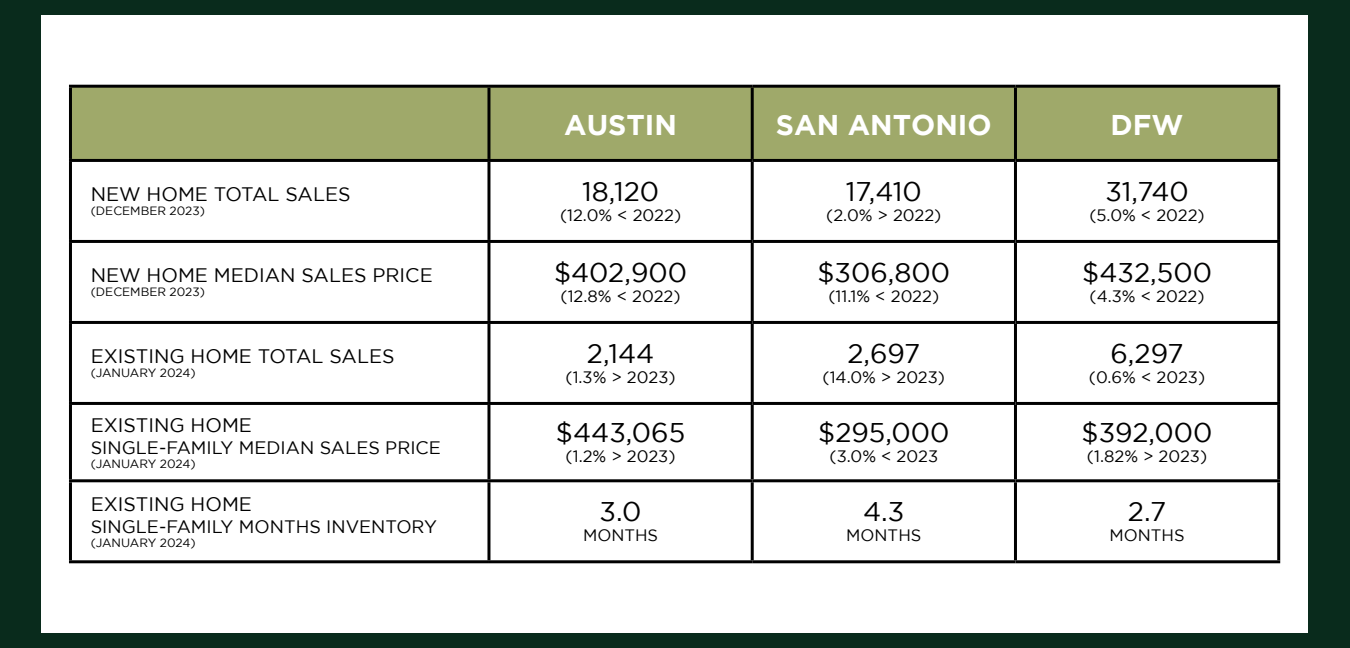
<style>
.page{position:relative;width:1350px;height:648px;background:#092b1c}
.page>*{position:absolute;margin:0;border:0;box-sizing:border-box;transform-origin:0 0}
.t1{font:700 28.5px "Gotham";color:#fff}
.t2{font:27px "Gotham";color:#000}
.t3{font:27px "Gotham";color:#000101}
.t4{font:19.5px "Gotham";color:#000}
.t5{font:18px "Gotham";color:#000}
.t6{font:16.5px "Gotham";color:#000}
.t7{font:16.5px "Gotham";color:#000101}
.t8{font:12px "Gotham";color:#000}
</style>
<div class="page">
<div style="left:42px;top:15px;width:1266px;height:618px;background:#fff"></div>
<div style="left:72px;top:88px;width:1205px;height:71px;background:#9fa96a"></div>
<hr style="left:1277px;top:162px;width:3px;height:78px;background:#000">
<hr style="left:69px;top:85px;width:420px;height:3px;background:#000">
<hr style="left:69px;top:88px;width:3px;height:71px;background:#000">
<hr style="left:69px;top:159px;width:420px;height:3px;background:#000">
<hr style="left:69px;top:162px;width:3px;height:78px;background:#000">
<hr style="left:489px;top:240px;width:263px;height:3px;background:#000">
<hr style="left:489px;top:159px;width:263px;height:3px;background:#000">
<hr style="left:751px;top:162px;width:3px;height:78px;background:#000">
<hr style="left:69px;top:240px;width:420px;height:3px;background:#000">
<hr style="left:69px;top:243px;width:3px;height:78px;background:#000">
<hr style="left:489px;top:85px;width:263px;height:3px;background:#000">
<hr style="left:487px;top:88px;width:3px;height:71px;background:#000">
<hr style="left:1014px;top:88px;width:3px;height:71px;background:#000">
<hr style="left:487px;top:162px;width:3px;height:78px;background:#000">
<hr style="left:1014px;top:162px;width:3px;height:78px;background:#000">
<hr style="left:487px;top:243px;width:3px;height:78px;background:#000">
<hr style="left:1014px;top:243px;width:3px;height:78px;background:#000">
<hr style="left:752px;top:240px;width:263px;height:3px;background:#000">
<hr style="left:751px;top:243px;width:3px;height:78px;background:#000">
<hr style="left:1015px;top:240px;width:265px;height:3px;background:#000">
<hr style="left:1277px;top:243px;width:3px;height:78px;background:#000">
<hr style="left:752px;top:85px;width:263px;height:3px;background:#000">
<hr style="left:751px;top:88px;width:3px;height:71px;background:#000">
<hr style="left:1015px;top:85px;width:265px;height:3px;background:#000">
<hr style="left:1277px;top:88px;width:3px;height:71px;background:#000">
<hr style="left:752px;top:159px;width:263px;height:3px;background:#000">
<hr style="left:1015px;top:159px;width:265px;height:3px;background:#000">
<hr style="left:1014px;top:324px;width:3px;height:78px;background:#000">
<hr style="left:1014px;top:405px;width:3px;height:74px;background:#000">
<hr style="left:1014px;top:482px;width:3px;height:78px;background:#000">
<hr style="left:487px;top:324px;width:3px;height:78px;background:#000">
<hr style="left:751px;top:324px;width:3px;height:78px;background:#000">
<hr style="left:487px;top:405px;width:3px;height:74px;background:#000">
<hr style="left:751px;top:405px;width:3px;height:74px;background:#000">
<hr style="left:487px;top:482px;width:3px;height:78px;background:#000">
<hr style="left:751px;top:482px;width:3px;height:78px;background:#000">
<hr style="left:69px;top:321px;width:420px;height:3px;background:#000">
<hr style="left:69px;top:324px;width:3px;height:78px;background:#000">
<hr style="left:489px;top:321px;width:263px;height:3px;background:#000">
<hr style="left:752px;top:321px;width:263px;height:3px;background:#000">
<hr style="left:1015px;top:321px;width:265px;height:3px;background:#000">
<hr style="left:1277px;top:324px;width:3px;height:78px;background:#000">
<hr style="left:69px;top:402px;width:420px;height:3px;background:#000">
<hr style="left:69px;top:405px;width:3px;height:74px;background:#000">
<hr style="left:489px;top:402px;width:263px;height:3px;background:#000">
<hr style="left:752px;top:402px;width:263px;height:3px;background:#000">
<hr style="left:1015px;top:402px;width:265px;height:3px;background:#000">
<hr style="left:1277px;top:405px;width:3px;height:74px;background:#000">
<hr style="left:69px;top:479px;width:420px;height:3px;background:#000">
<hr style="left:69px;top:482px;width:3px;height:78px;background:#000">
<hr style="left:489px;top:479px;width:263px;height:3px;background:#000">
<hr style="left:752px;top:479px;width:263px;height:3px;background:#000">
<hr style="left:1015px;top:479px;width:265px;height:3px;background:#000">
<hr style="left:1277px;top:482px;width:3px;height:78px;background:#000">
<hr style="left:69px;top:560px;width:420px;height:3px;background:#000">
<hr style="left:489px;top:560px;width:263px;height:3px;background:#000">
<hr style="left:752px;top:560px;width:263px;height:3px;background:#000">
<hr style="left:1015px;top:560px;width:265px;height:3px;background:#000">
<p class="t4" style="left:91px;top:183px;width:261px">NEW HOME TOTAL SALES</p>
<p class="t8" style="left:91px;top:204px;width:116px">(DECEMBER 2023)</p>
<p class="t4" style="left:91px;top:264px;width:344px">NEW HOME MEDIAN SALES PRICE</p>
<p class="t8" style="left:91px;top:285px;width:116px">(DECEMBER 2023)</p>
<p class="t4" style="left:91px;top:345px;width:305px">EXISTING HOME TOTAL SALES</p>
<p class="t8" style="left:91px;top:366px;width:106px">(JANUARY 2024)</p>
<p class="t4" style="left:91px;top:414px;width:163px">EXISTING HOME</p>
<p class="t5" style="left:91px;top:437px;width:352px">SINGLE-FAMILY MEDIAN SALES PRICE</p>
<p class="t8" style="left:91px;top:457px;width:106px">(JANUARY 2024)</p>
<p class="t4" style="left:91px;top:493px;width:163px">EXISTING HOME</p>
<p class="t5" style="left:91px;top:516px;width:348px">SINGLE-FAMILY MONTHS INVENTORY</p>
<p class="t8" style="left:91px;top:536px;width:106px">(JANUARY 2024)</p>
<h1 class="t1" style="left:564px;top:108px;width:114px">AUSTIN</h1>
<h1 class="t1" style="left:776px;top:108px;width:217px">SAN ANTONIO</h1>
<h1 class="t1" style="left:1111px;top:108px;width:74px">DFW</h1>
<h2 class="t2" style="left:582px;top:176px;width:79px">18,120</h2>
<p class="t6" style="left:560px;top:206px;width:123px">(12.0% &lt; 2022)</p>
<h2 class="t2" style="left:554px;top:257px;width:135px">$402,900</h2>
<p class="t6" style="left:561px;top:287px;width:122px">(12.8% &lt; 2022)</p>
<h2 class="t2" style="left:587px;top:338px;width:69px">2,144</h2>
<p class="t6" style="left:566px;top:368px;width:112px">(1.3% &gt; 2023)</p>
<h2 class="t2" style="left:556px;top:418px;width:131px">$443,065</h2>
<p class="t6" style="left:566px;top:447px;width:111px">(1.2% &gt; 2023)</p>
<h2 class="t2" style="left:600px;top:497px;width:43px">3.0</h2>
<p class="t6" style="left:583px;top:526px;width:77px">MONTHS</p>
<h2 class="t2" style="left:846px;top:176px;width:78px">17,410</h2>
<p class="t6" style="left:826px;top:206px;width:117px">(2.0% &gt; 2022)</p>
<h2 class="t2" style="left:817px;top:257px;width:134px">$306,800</h2>
<p class="t6" style="left:828px;top:287px;width:112px">(11.1% &lt; 2022)</p>
<h2 class="t2" style="left:847px;top:338px;width:74px">2,697</h2>
<p class="t6" style="left:823px;top:368px;width:124px">(14.0% &gt; 2023)</p>
<h2 class="t2" style="left:818px;top:418px;width:133px">$295,000</h2>
<p class="t6" style="left:830px;top:447px;width:110px">(3.0% &lt; 2023</p>
<h2 class="t2" style="left:863px;top:497px;width:43px">4.3</h2>
<p class="t6" style="left:846px;top:526px;width:77px">MONTHS</p>
<h2 class="t3" style="left:1105px;top:176px;width:85px">31,740</h2>
<p class="t7" style="left:1089px;top:206px;width:117px">(5.0% &lt; 2022)</p>
<h2 class="t3" style="left:1082px;top:257px;width:131px">$432,500</h2>
<p class="t7" style="left:1090px;top:287px;width:117px">(4.3% &lt; 2022)</p>
<h2 class="t2" style="left:1110px;top:338px;width:75px">6,297</h2>
<p class="t6" style="left:1089px;top:368px;width:118px">(0.6% &lt; 2023)</p>
<h2 class="t2" style="left:1082px;top:418px;width:132px">$392,000</h2>
<p class="t6" style="left:1087px;top:447px;width:122px">(1.82% &gt; 2023)</p>
<h2 class="t2" style="left:1128px;top:497px;width:40px">2.7</h2>
<p class="t6" style="left:1110px;top:526px;width:77px">MONTHS</p>
</div>
